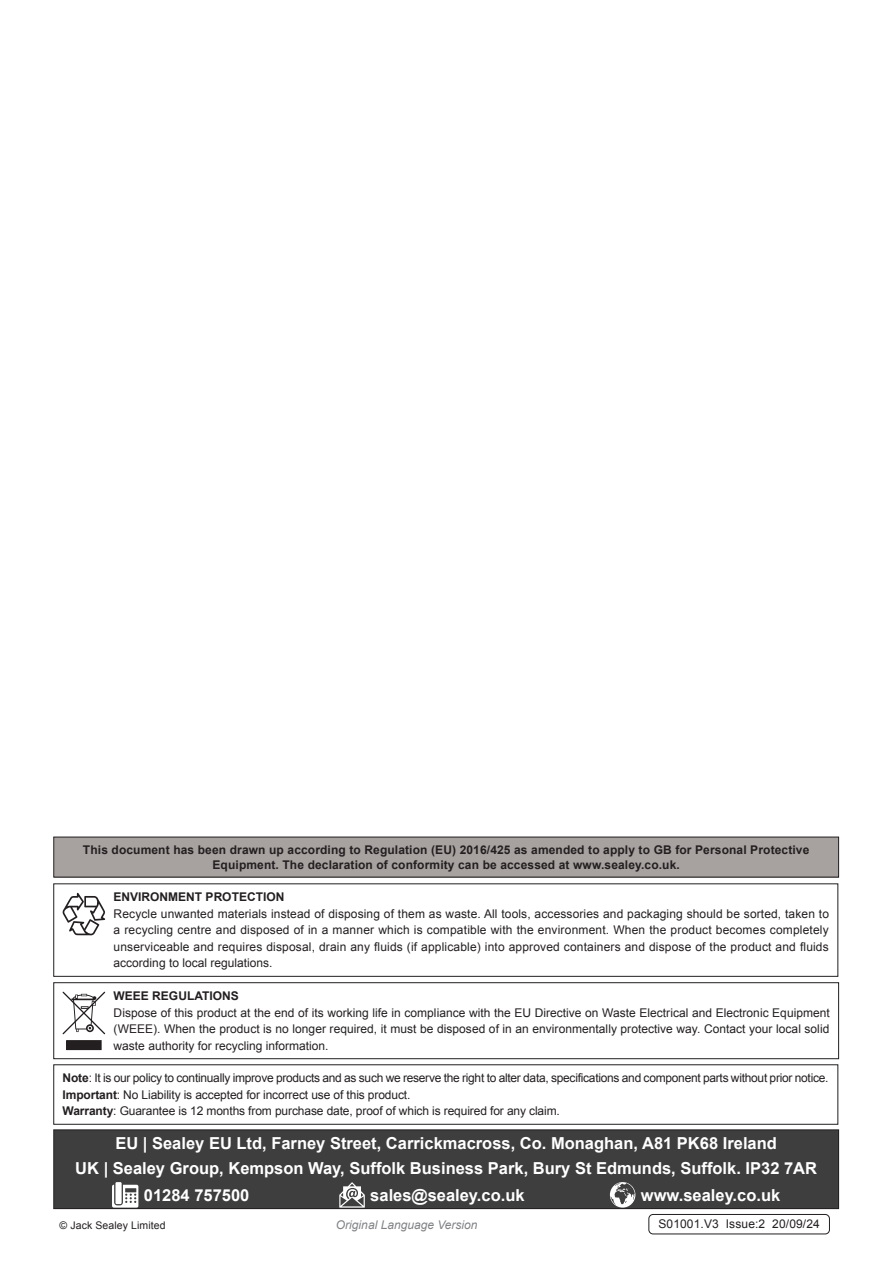
<style>
.page{position:relative;width:893px;height:1263px;background:#fff}
.page>*{position:absolute;margin:0;border:0;box-sizing:border-box;transform-origin:0 0}
.Footer_Contact_Information{font:700 16.5px "Arial";color:#fff}
.Enviroment_Protection_Body{font:12px/16.5px "Arial";color:#231f20;text-align:justify}
.Important_Notification_Body{font:12px "Arial";letter-spacing:-.02em;color:#231f20}
.Weee_Regulation_Body{font:12px/16.5px "Arial";color:#231f20;text-align:justify}
.Body{font:700 12px/15.8px "Arial";letter-spacing:.01em;color:#231f20;text-align:center}
.Body__Footer{font:12px "Arial";letter-spacing:.01em;color:#231f20}
.t1{font:italic 12px "Arial";color:#808285}
.Enviroment_Protection_Header{font:700 12px "Arial";color:#231f20}
.Weee_Regulation_Header{font:700 12px "Arial";color:#231f20}
.Body__Justified__7pt{font:10.5px "Arial";letter-spacing:.01em;color:#231f20}
.s1{font-weight:700}
</style>
<div class="page">
<div style="left:648px;top:1214px;width:182px;height:20px;border:1px solid #231f20;border-radius:4px"></div>
<div style="left:53px;top:883px;width:785px;height:94px;border:1px solid #231f20"></div>
<svg style="left:63px;top:893px;width:42px;height:42px"></svg>
<div style="left:53px;top:982px;width:786px;height:77px;border:1px solid #231f20"></div>
<div style="left:67px;top:1041px;width:34px;height:8px;background:#231f20"></div>
<div style="left:66px;top:1040px;width:36px;height:10px;border:2px solid #231f20"></div>
<svg style="left:63px;top:992px;width:42px;height:42px"></svg>
<div style="left:53px;top:1064px;width:785px;height:61px;border:1px solid #231f20"></div>
<div style="left:54px;top:837px;width:785px;height:40px;background:#a7a2a0"></div>
<div style="left:53px;top:837px;width:786px;height:40px;border:1px solid #231f20"></div>
<div style="left:54px;top:1130px;width:785px;height:78px;background:#3e3e3f"></div>
<svg style="left:112px;top:1185px;width:26px;height:22px"></svg>
<div style="left:115px;top:1182px;width:7px;height:22px;background:#fff"></div>
<svg style="left:339px;top:1182px;width:26px;height:25px"></svg>
<svg style="left:610px;top:1182px;width:25px;height:25px"></svg>
<div style="left:53px;top:1129px;width:786px;height:80px;border:1px solid #231f20"></div>
<p class="Body" style="left:83px;top:842px;width:728px">This document has been drawn up according to Regulation (EU) 2016/425 as amended to apply to GB for Personal Protective<br>Equipment. The declaration of conformity can be accessed at www.sealey.co.uk.</p>
<p class="Enviroment_Protection_Header" style="left:114px;top:889px;width:172px">ENVIRONMENT PROTECTION</p>
<p class="Enviroment_Protection_Body" style="left:114px;top:906px;width:717px">Recycle unwanted materials instead of disposing of them as waste. All tools, accessories and packaging should be sorted, taken to a recycling centre and disposed of in a manner which is compatible with the environment. When the product becomes completely unserviceable and requires disposal, drain any fluids (if applicable) into approved containers and dispose of the product and fluids according to local regulations.</p>
<p class="Weee_Regulation_Header" style="left:114px;top:988px;width:127px">WEEE REGULATIONS</p>
<p class="Weee_Regulation_Body" style="left:114px;top:1004px;width:718px">Dispose of this product at the end of its working life in compliance with the EU Directive on Waste Electrical and Electronic Equipment (WEEE). When the product is no longer required, it must be disposed of in an environmentally protective way. Contact your local solid waste authority for recycling information.</p>
<p class="Important_Notification_Body" style="left:63px;top:1070px;width:767px"><span class="s1">Note</span>: It is our policy to continually improve products and as such we reserve the right to alter data, specifications and component parts without prior notice.</p>
<p class="Important_Notification_Body" style="left:63px;top:1087px;width:349px"><span class="s1">Important</span>: No Liability is accepted for incorrect use of this product.</p>
<p class="Important_Notification_Body" style="left:63px;top:1103px;width:499px"><span class="s1">Warranty</span>: Guarantee is 12 months from purchase date, proof of which is required for any claim.</p>
<p class="Footer_Contact_Information" style="left:115px;top:1132px;width:663px">EU | Sealey EU Ltd, Farney Street, Carrickmacross, Co. Monaghan, A81 PK68 Ireland</p>
<p class="Footer_Contact_Information" style="left:75px;top:1158px;width:743px">UK | Sealey Group, Kempson Way, Suffolk Business Park, Bury St Edmunds, Suffolk. IP32 7AR</p>
<p class="Footer_Contact_Information" style="left:144px;top:1184px;width:107px">01284 757500</p>
<p class="Footer_Contact_Information" style="left:370px;top:1184px;width:156px">sales@sealey.co.uk</p>
<p class="Footer_Contact_Information" style="left:641px;top:1184px;width:141px">www.sealey.co.uk</p>
<p class="Body__Justified__7pt" style="left:60px;top:1218px;width:108px">© Jack Sealey Limited</p>
<p class="t1" style="left:336px;top:1217px;width:143px">Original Language Version</p>
<p class="Body__Footer" style="left:658px;top:1216px;width:163px">S01001.V3 Issue:2 20/09/24</p>
</div>
